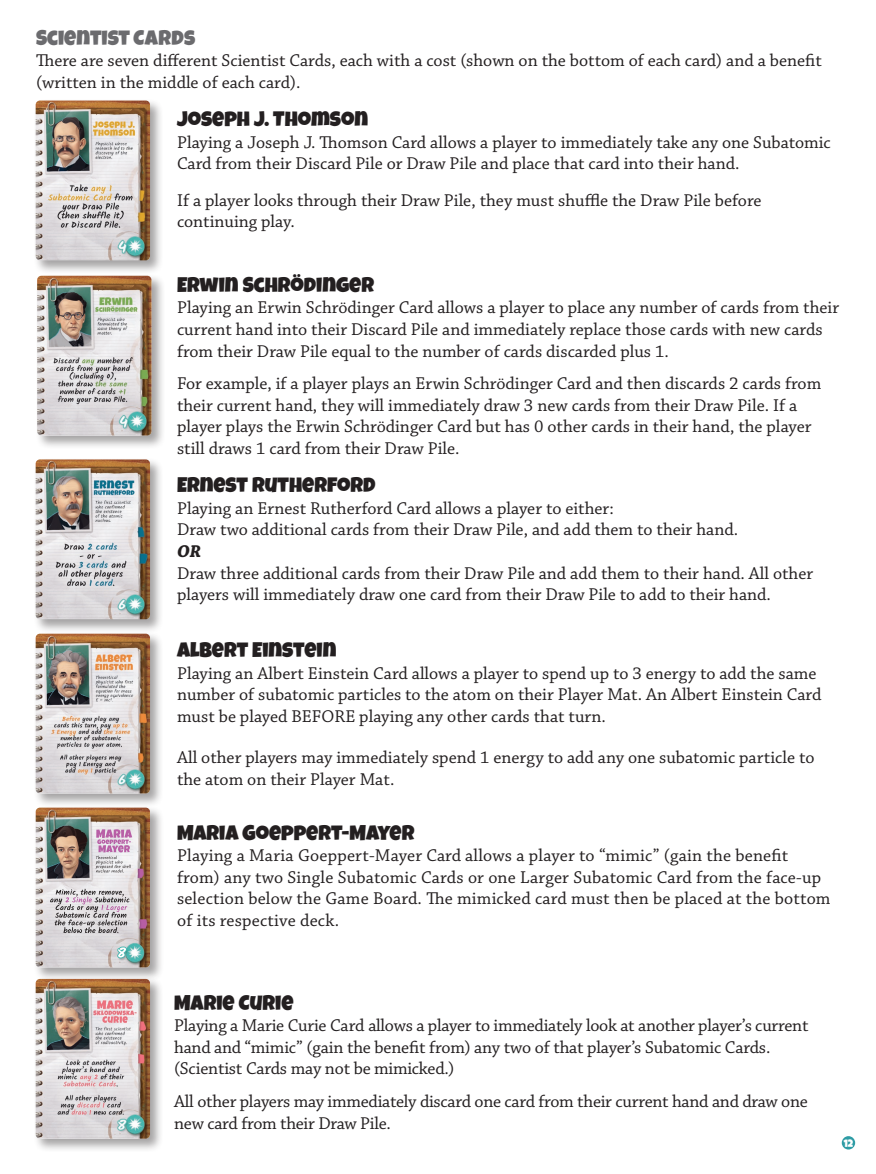
<style>
.page{position:relative;width:876px;height:1174px;background:#fff}
.page>*{position:absolute;margin:0;border:0;box-sizing:border-box;transform-origin:0 0}
.t1{font:21px "Luckiest Guy";color:#231f20}
.t2{font:21px "Luckiest Guy";color:#6b6b6e}
.t3{font:18px/21.6px "Chaparral Pro";color:#231f20}
.t4{font:italic 700 18px "Chaparral Pro";color:#231f20}
.t5{font:10.5px "Luckiest Guy";color:#fff}
</style>
<div class="page">
<div style="left:33px;top:98px;width:131px;height:176px;background:#231f20;opacity:.41"></div>
<img style="left:36px;top:101px;width:114px;height:159px">
<div style="left:35px;top:273px;width:131px;height:176px;background:#231f20;opacity:.41"></div>
<img style="left:37px;top:276px;width:115px;height:159px">
<div style="left:33px;top:457px;width:131px;height:176px;background:#231f20;opacity:.41"></div>
<img style="left:36px;top:459px;width:114px;height:160px">
<div style="left:33px;top:631px;width:131px;height:176px;background:#231f20;opacity:.41"></div>
<img style="left:36px;top:633px;width:114px;height:160px">
<div style="left:33px;top:805px;width:131px;height:176px;background:#231f20;opacity:.41"></div>
<img style="left:36px;top:807px;width:114px;height:160px">
<div style="left:33px;top:976px;width:131px;height:176px;background:#231f20;opacity:.41"></div>
<img style="left:36px;top:979px;width:114px;height:159px">
<div style="left:842px;top:1136px;width:13px;height:13px;background:#2e9ca5;border-radius:50%"></div>
<p class="t2" style="left:36px;top:24px;width:161px">SCIENTIST CARDS</p>
<p class="t3" style="left:36px;top:51px;width:787px">There are seven different Scientist Cards, each with a cost (shown on the bottom of each card) and a benefit (written in the middle of each card).</p>
<p class="t1" style="left:177px;top:105px;width:193px">JOSEPH J. THOMSON</p>
<p class="t3" style="left:177px;top:132px;width:655px">Playing a Joseph J. Thomson Card allows a player to immediately take any one Subatomic<br>Card from their Discard Pile or Draw Pile and place that card into their hand.</p>
<p class="t3" style="left:177px;top:190px;width:586px">If a player looks through their Draw Pile, they must shuffle the Draw Pile before continuing play.</p>
<p class="t1" style="left:177px;top:271px;width:199px">ERWIN SCHRÖDINGER</p>
<p class="t3" style="left:177px;top:298px;width:664px">Playing an Erwin Schrödinger Card allows a player to place any number of cards from their current hand into their Discard Pile and immediately replace those cards with new cards from their Draw Pile equal to the number of cards discarded plus 1.</p>
<p class="t3" style="left:177px;top:373px;width:646px">For example, if a player plays an Erwin Schrödinger Card and then discards 2 cards from their current hand, they will immediately draw 3 new cards from their Draw Pile. If a player plays the Erwin Schrödinger Card but has 0 other cards in their hand, the player still draws 1 card from their Draw Pile.</p>
<p class="t1" style="left:177px;top:471px;width:200px">ERNEST RUTHERFORD</p>
<p class="t3" style="left:177px;top:498px;width:438px">Playing an Ernest Rutherford Card allows a player to either:</p>
<p class="t3" style="left:177px;top:519px;width:563px">Draw two additional cards from their Draw Pile, and add them to their hand.</p>
<p class="t4" style="left:177px;top:541px;width:26px">OR</p>
<p class="t3" style="left:177px;top:563px;width:638px">Draw three additional cards from their Draw Pile and add them to their hand. All other players will immediately draw one card from their Draw Pile to add to their hand.</p>
<p class="t1" style="left:177px;top:636px;width:161px">ALBERT EINSTEIN</p>
<p class="t3" style="left:177px;top:663px;width:646px">Playing an Albert Einstein Card allows a player to spend up to 3 energy to add the same number of subatomic particles to the atom on their Player Mat. An Albert Einstein Card must be played BEFORE playing any other cards that turn.</p>
<p class="t3" style="left:177px;top:747px;width:639px">All other players may immediately spend 1 energy to add any one subatomic particle to the atom on their Player Mat.</p>
<p class="t1" style="left:177px;top:818px;width:239px">MARIA GOEPPERT-MAYER</p>
<p class="t3" style="left:177px;top:845px;width:655px">Playing a Maria Goeppert-Mayer Card allows a player to “mimic” (gain the benefit from) any two Single Subatomic Cards or one Larger Subatomic Card from the face-up selection below the Game Board. The mimicked card must then be placed at the bottom of its respective deck.</p>
<p class="t1" style="left:174px;top:988px;width:121px">MARIE CURIE</p>
<p class="t3" style="left:174px;top:1015px;width:636px">Playing a Marie Curie Card allows a player to immediately look at another player’s current hand and “mimic” (gain the benefit from) any two of that player’s Subatomic Cards. (Scientist Cards may not be mimicked.)</p>
<p class="t3" style="left:174px;top:1091px;width:635px">All other players may immediately discard one card from their current hand and draw one new card from their Draw Pile.</p>
<p class="t5" style="left:844px;top:1136px;width:11px">12</p>
</div>
